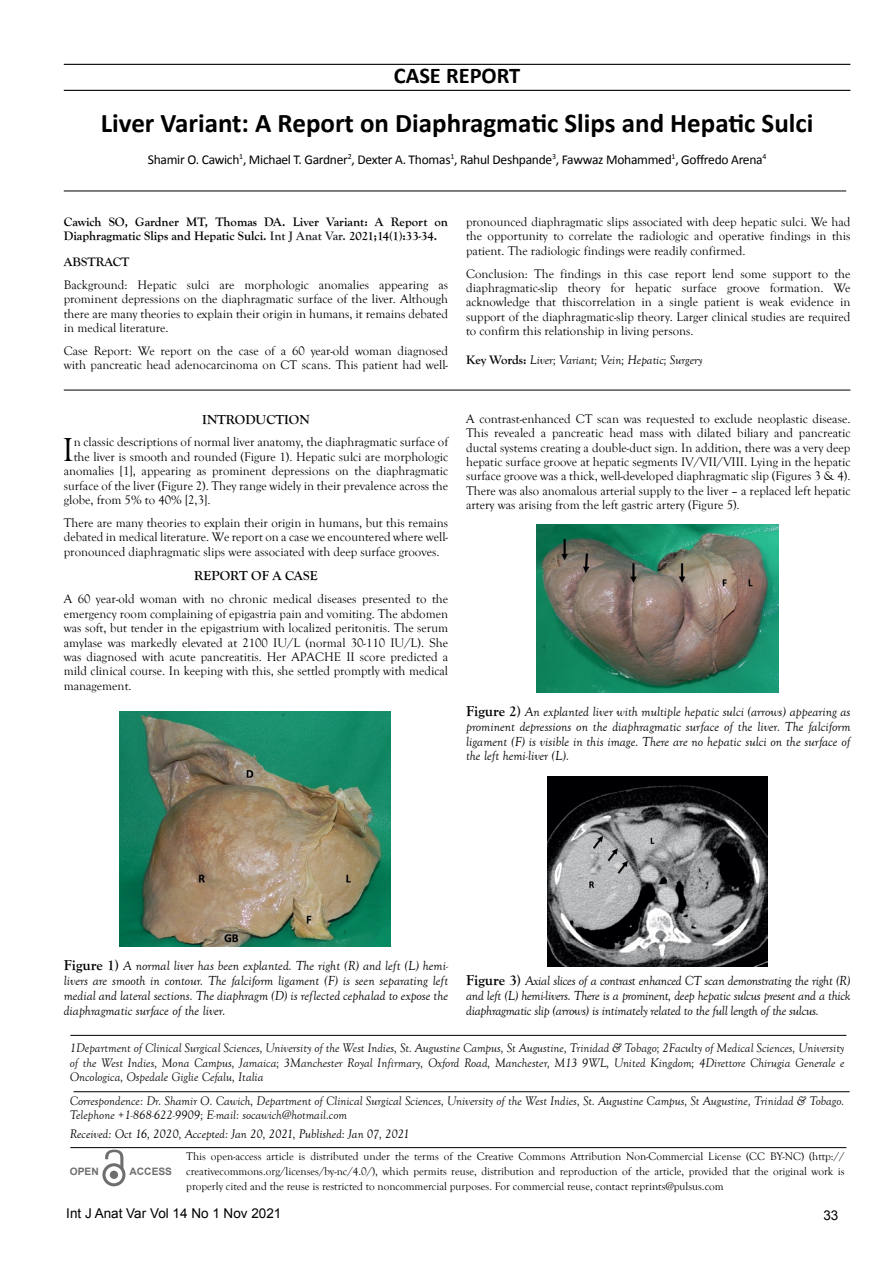
<style>
.page{position:relative;width:893px;height:1263px;background:#fff}
.page>*{position:absolute;margin:0;border:0;box-sizing:border-box;transform-origin:0 0}
.t1{font:34.2px "Goudy Old Style T";color:#000}
.t2{font:700 27px "Calibri";color:#000}
.t3{font:700 22.5px "Calibri";color:#000}
.t4{font:italic 13.5px/14.9px "Goudy Old Style T";color:#000;text-align:justify}
.t5{font:13.5px "Calibri";letter-spacing:-.02em;color:#000}
.t6{font:13.5px "Arial";color:#000}
.t7{font:700 13.5px "Goudy Old Style T";color:#000}
.t8{font:12.75px/14.4px "Goudy Old Style T";color:#000;text-align:justify}
.t9{font:italic 12.75px/14.4px "Goudy Old Style T";color:#0d0d0d;text-align:justify}
.t10{font:700 12.75px/14.4px "Goudy Old Style T";color:#000}
.t11{font:italic 12.75px "Goudy Old Style T";color:#000}
.t12{font:11.25px/15px "Goudy Old Style T";color:#000;text-align:justify}
.t13{font:700 10.2px "Arial";color:#6d6e70}
.s1{color:#212529}
.s2{font-weight:700;font-style:normal}
.s3{font-weight:700;font-style:normal;font-size:15px}
</style>
<div class="page">
<hr style="left:64px;top:64px;width:786px;height:1px;background:#000">
<hr style="left:64px;top:90px;width:786px;height:1px;background:#000">
<hr style="left:64px;top:390px;width:786px;height:1px;background:#000">
<hr style="left:64px;top:191px;width:782px;height:1px;background:#000">
<svg style="left:102px;top:1150px;width:23px;height:36px"></svg>
<hr style="left:74px;top:1091px;width:776px;height:1px;background:#000">
<hr style="left:70px;top:1035px;width:776px;height:1px;background:#000">
<hr style="left:70px;top:1147px;width:776px;height:1px;background:#000">
<img style="left:120px;top:711px;width:270px;height:236px">
<img style="left:537px;top:524px;width:241px;height:169px">
<img style="left:548px;top:776px;width:219px;height:190px">
<h3 class="t3" style="left:394px;top:62px;width:128px">CASE REPORT</h3>
<h2 class="t2" style="left:101px;top:106px;width:714px">Liver Variant: A Report on Diaphragmatic Slips and Hepatic Sulci</h2>
<p class="t5" style="left:148px;top:151px;width:620px">Shamir O. Cawich<sup>1</sup>, Michael T. Gardner<sup>2</sup>, Dexter A. Thomas<sup>1</sup>, Rahul Deshpande<sup>3</sup>, Fawwaz Mohammed<sup>1</sup>, Goffredo Arena<sup>4</sup></p>
<p class="t10" style="left:64px;top:215px;width:386px">Cawich SO, Gardner MT, Thomas DA. Liver Variant: A Report on<br>Diaphragmatic Slips and Hepatic Sulci. <span class="s1">Int J Anat Var.</span> 2021;14(1):33-34.</p>
<p class="t10" style="left:64px;top:255px;width:67px">ABSTRACT</p>
<p class="t8" style="left:64px;top:278px;width:386px">Background: Hepatic sulci are morphologic anomalies appearing as prominent depressions on the diaphragmatic surface of the liver. Although there are many theories to explain their origin in humans, it remains debated in medical literature.</p>
<p class="t8" style="left:64px;top:344px;width:386px">Case Report: We report on the case of a 60 year-old woman diagnosed with pancreatic head adenocarcinoma on CT scans. This patient had well-</p>
<p class="t7" style="left:202px;top:411px;width:109px">INTRODUCTION</p>
<h1 class="t1" style="left:62px;top:431px;width:13px">I</h1>
<p class="t8" style="left:74px;top:435px;width:376px">n classic descriptions of normal liver anatomy, the diaphragmatic surface of</p>
<p class="t8" style="left:74px;top:450px;width:376px">the liver is smooth and rounded (Figure 1). Hepatic sulci are morphologic</p>
<p class="t8" style="left:64px;top:464px;width:386px">anomalies [1], appearing as prominent depressions on the diaphragmatic</p>
<p class="t8" style="left:64px;top:478px;width:386px">surface of the liver (Figure 2). They range widely in their prevalence across the</p>
<p class="t8" style="left:64px;top:493px;width:148px">globe, from 5% to 40% [2,3].</p>
<p class="t8" style="left:64px;top:516px;width:386px">There are many theories to explain their origin in humans, but this remains debated in medical literature. We report on a case we encountered where well&shy;pronounced diaphragmatic slips were associated with deep surface grooves.</p>
<p class="t7" style="left:194px;top:568px;width:125px">REPORT OF A CASE</p>
<p class="t8" style="left:64px;top:592px;width:386px">A 60 year-old woman with no chronic medical diseases presented to the emergency room complaining of epigastria pain and vomiting. The abdomen was soft, but tender in the epigastrium with localized peritonitis. The serum amylase was markedly elevated at 2100 IU/L (normal 30-110 IU/L). She was diagnosed with acute pancreatitis. Her APACHE II score predicted a mild clinical course. In keeping with this, she settled promptly with medical management.</p>
<p class="t8" style="left:466px;top:215px;width:386px">pronounced diaphragmatic slips associated with deep hepatic sulci. We had the opportunity to correlate the radiologic and operative findings in this patient. The radiologic findings were readily confirmed.</p>
<p class="t8" style="left:466px;top:267px;width:386px">Conclusion: The findings in this case report lend some support to the diaphragmatic-slip theory for hepatic surface groove formation. We acknowledge that thiscorrelation in a single patient is weak evidence in support of the diaphragmatic-slip theory. Larger clinical studies are required to confirm this relationship in living persons.</p>
<p class="t11" style="left:466px;top:353px;width:238px"><span class="s2">Key Words:</span> Liver; Variant; Vein; Hepatic; Surgery</p>
<p class="t8" style="left:466px;top:412px;width:386px">A contrast-enhanced CT scan was requested to exclude neoplastic disease.<br>This revealed a pancreatic head mass with dilated biliary and pancreatic ductal systems creating a double-duct sign. In addition, there was a very deep hepatic surface groove at hepatic segments IV/VII/VIII. Lying in the hepatic surface groove was a thick, well-developed diaphragmatic slip (Figures 3 &amp; 4).<br>There was also anomalous arterial supply to the liver – a replaced left hepatic artery was arising from the left gastric artery (Figure 5).</p>
<p class="t4" style="left:466px;top:704px;width:386px"><span class="s3">Figure 2)</span> An explanted liver with multiple hepatic sulci (arrows) appearing as prominent depressions on the diaphragmatic surface of the liver. The falciform ligament (F) is visible in this image. There are no hepatic sulci on the surface of the left hemi-liver (L).</p>
<p class="t4" style="left:64px;top:959px;width:386px"><span class="s3">Figure 1)</span> A normal liver has been explanted. The right (R) and left (L) hemi&shy;livers are smooth in contour. The falciform ligament (F) is seen separating left medial and lateral sections. The diaphragm (D) is reflected cephalad to expose the diaphragmatic surface of the liver.</p>
<p class="t4" style="left:466px;top:974px;width:386px"><span class="s3">Figure 3)</span> Axial slices of a contrast enhanced CT scan demonstrating the right (R) and left (L) hemi-livers. There is a prominent, deep hepatic sulcus present and a thick diaphragmatic slip (arrows) is intimately related to the full length of the sulcus.</p>
<p class="t9" style="left:70px;top:1041px;width:776px">1Department of Clinical Surgical Sciences, University of the West Indies, St. Augustine Campus, St Augustine, Trinidad &amp; Tobago; 2Faculty of Medical Sciences, University of the West Indies, Mona Campus, Jamaica; 3Manchester Royal Infirmary, Oxford Road, Manchester, M13 9WL, United Kingdom; 4Direttore Chirugia Generale e Oncologica, Ospedale Giglie Cefalu, Italia</p>
<p class="t9" style="left:70px;top:1093px;width:776px">Correspondence: Dr. Shamir O. Cawich, Department of Clinical Surgical Sciences, University of the West Indies, St. Augustine Campus, St Augustine, Trinidad &amp; Tobago.<br>Telephone +1-868-622-9909; E-mail: socawich@hotmail.com</p>
<p class="t11" style="left:70px;top:1126px;width:341px">Received: Oct 16, 2020, Accepted: Jan 20, 2021, Published: Jan 07, 2021</p>
<p class="t13" style="left:70px;top:1164px;width:30px">OPEN</p>
<p class="t13" style="left:130px;top:1165px;width:44px">ACCESS</p>
<p class="t12" style="left:186px;top:1149px;width:660px">This open-access article is distributed under the terms of the Creative Commons Attribution Non-Commercial License (CC BY-NC) (http:// creativecommons.org/licenses/by-nc/4.0/), which permits reuse, distribution and reproduction of the article, provided that the original work is properly cited and the reuse is restricted to noncommercial purposes. For commercial reuse, contact reprints@pulsus.com</p>
<p class="t6" style="left:66px;top:1205px;width:217px">Int J Anat Var Vol 14 No 1 Nov 2021</p>
<p class="t6" style="left:823px;top:1207px;width:17px">33</p>
</div>
